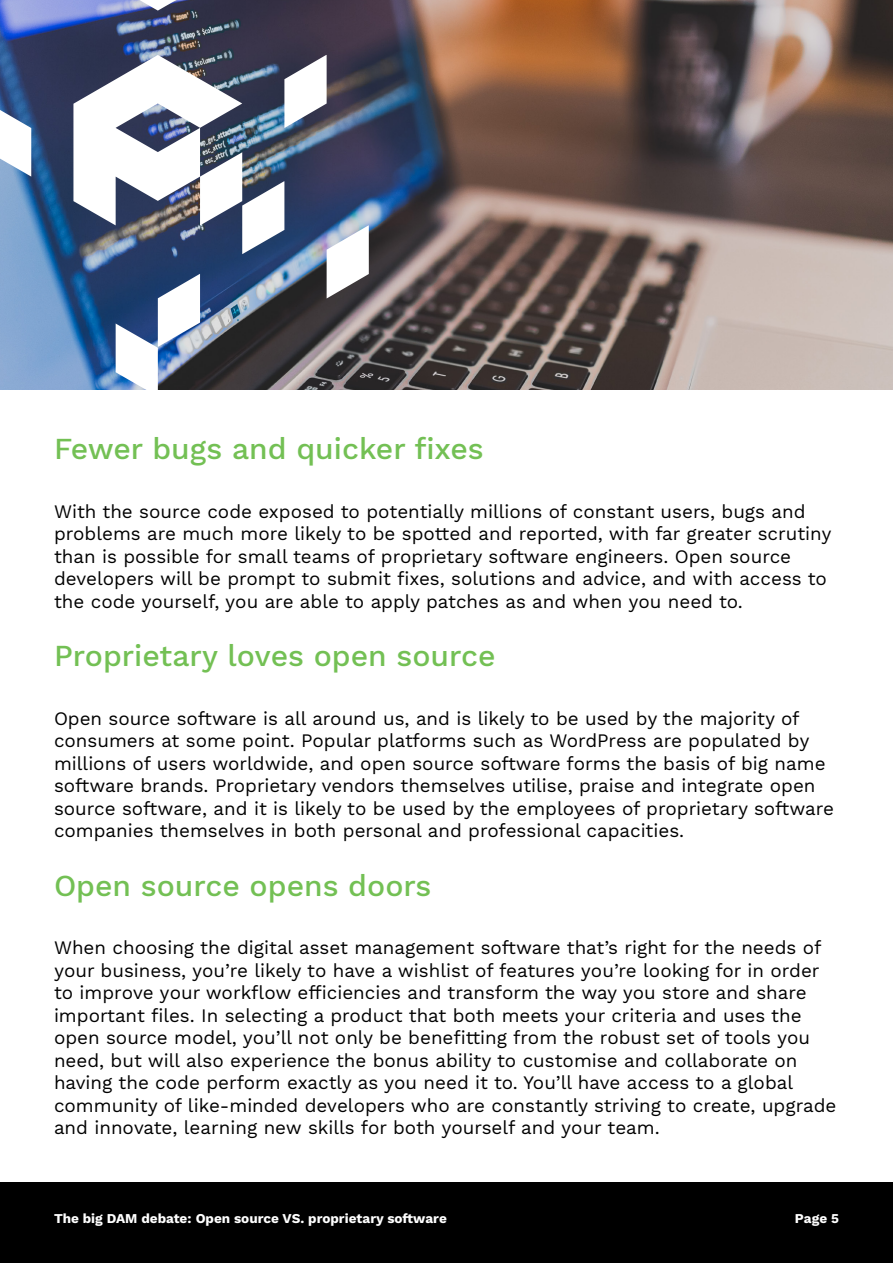
<style>
.page{position:relative;width:893px;height:1263px;background:#fff}
.page>*{position:absolute;margin:0;border:0;box-sizing:border-box;transform-origin:0 0}
.t1{font:500 30px "Work Sans";color:#73c054}
.t2{font:18.75px/22.5px "Work Sans";color:#000}
.t3{font:700 13.5px "Work Sans";color:#fff}
</style>
<div class="page">
<div style="left:0;top:1182px;width:893px;height:81px;background:#000"></div>
<img style="left:0;top:0;width:893px;height:390px">
<svg style="left:0;top:110px;width:31px;height:67px"></svg>
<img style="left:73px;top:55px;width:296px;height:335px">
<svg style="left:139px;top:0;width:37px;height:11px"></svg>
<h1 class="t1" style="left:54px;top:431px;width:431px">Fewer bugs and quicker fixes</h1>
<p class="t2" style="left:54px;top:501px;width:779px">With the source code exposed to potentially millions of constant users, bugs and problems are much more likely to be spotted and reported, with far greater scrutiny than is possible for small teams of proprietary software engineers. Open source developers will be prompt to submit fixes, solutions and advice, and with access to the code yourself, you are able to apply patches as and when you need to.</p>
<h1 class="t1" style="left:54px;top:638px;width:443px">Proprietary loves open source</h1>
<p class="t2" style="left:54px;top:708px;width:782px">Open source software is all around us, and is likely to be used by the majority of consumers at some point. Popular platforms such as WordPress are populated by millions of users worldwide, and open source software forms the basis of big name software brands. Proprietary vendors themselves utilise, praise and integrate open source software, and it is likely to be used by the employees of proprietary software companies themselves in both personal and professional capacities.</p>
<h1 class="t1" style="left:54px;top:868px;width:379px">Open source opens doors</h1>
<p class="t2" style="left:54px;top:937px;width:784px">When choosing the digital asset management software that’s right for the needs of your business, you’re likely to have a wishlist of features you’re looking for in order to improve your workflow efficiencies and transform the way you store and share important files. In selecting a product that both meets your criteria and uses the open source model, you’ll not only be benefitting from the robust set of tools you need, but will also experience the bonus ability to customise and collaborate on having the code perform exactly as you need it to. You’ll have access to a global community of like-minded developers who are constantly striving to create, upgrade and innovate, learning new skills for both yourself and your team.</p>
<p class="t3" style="left:54px;top:1210px;width:394px">The big DAM debate: Open source VS. proprietary software</p>
<p class="t3" style="left:795px;top:1210px;width:46px">Page 5</p>
</div>
